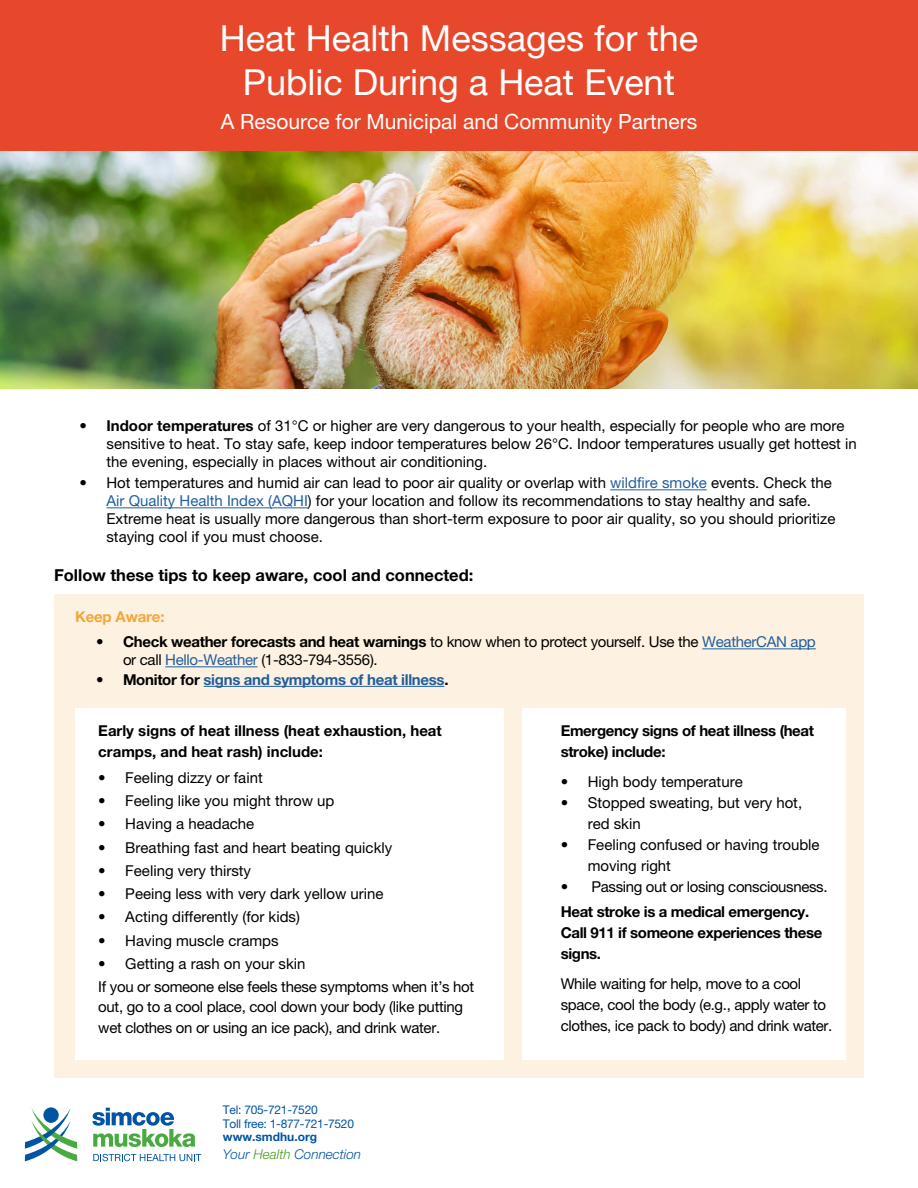
<style>
.page{position:relative;width:918px;height:1188px;background:#fff}
.page>*{position:absolute;margin:0;border:0;box-sizing:border-box;transform-origin:0 0}
.t1{font:36px/43.2px "Helvetica Neue";color:#fff;text-align:center}
.t2{font:21px "Helvetica Neue";color:#fff}
.t3{font:700 16.5px "Helvetica Neue";color:#000}
.t4{font:15px/18px "Helvetica Neue";color:#000}
.t5{font:15px/21px "Helvetica Neue";letter-spacing:-.02em;color:#000}
.t6{font:700 15px/21px "Helvetica Neue";letter-spacing:-.025em;color:#000}
.t7{font:700 15px/20.2px "Helvetica Neue";color:#000}
.t8{font:700 15px "Helvetica Neue";letter-spacing:-.02em;color:#215e9e}
.t9{font:15px "Helvetica Neue";letter-spacing:-.025em;color:#000}
.t10{font:700 15px "Helvetica Neue";letter-spacing:-.01em;color:#f4a639}
.t11{font:italic 300 13.5px "Helvetica Neue";color:#0054a4}
.t12{font:12px/13.5px "Helvetica Neue";letter-spacing:-.02em;color:#0054a4}
.t13{font:700 12px "Helvetica Neue";color:#0054a4}
.s1{font-weight:700}
.s2{color:#215e9e}
.s3{color:#000}
.s4{color:#479d22}
</style>
<div class="page">
<div style="left:54px;top:594px;width:810px;height:484px;background:#fdf2e1"></div>
<div style="left:523px;top:708px;width:323px;height:352px;background:#fff"></div>
<div style="left:76px;top:708px;width:428px;height:352px;background:#fff"></div>
<img style="left:0;top:151px;width:918px;height:237px">
<svg style="left:25px;top:1108px;width:52px;height:53px"></svg>
<svg style="left:92px;top:1108px;width:103px;height:39px"></svg>
<svg style="left:93px;top:1154px;width:108px;height:7px"></svg>
<div style="left:0;top:0;width:918px;height:151px;background:#e7482b"></div>
<hr style="left:610px;top:489px;width:97px;height:1px;background:#215e9e">
<hr style="left:106px;top:507px;width:202px;height:1px;background:#215e9e">
<hr style="left:702px;top:648px;width:114px;height:1px;background:#215e9e">
<hr style="left:165px;top:666px;width:93px;height:1px;background:#215e9e">
<hr style="left:204px;top:686px;width:240px;height:1px;background:#215e9e">
<h1 class="t1" style="left:220px;top:17px;width:480px">Heat Health Messages for the<br>Public During a Heat Event</h1>
<h2 class="t2" style="left:221px;top:109px;width:478px">A Resource for Municipal and Community Partners</h2>
<p class="t4" style="left:106px;top:417px;width:752px;text-indent:-27px"><span class="s1">• Indoor temperatures</span> of 31°C or higher are very dangerous to your health, especially for people who are more sensitive to heat. To stay safe, keep indoor temperatures below 26°C. Indoor temperatures usually get hottest in the evening, especially in places without air conditioning.</p>
<p class="t4" style="left:106px;top:474px;width:731px;text-indent:-27px">• Hot temperatures and humid air can lead to poor air quality or overlap with <span class="s2">wildfire smoke</span> events. Check the <span class="s2">Air Quality Health Index (AQHI</span>) for your location and follow its recommendations to stay healthy and safe.<br>Extreme heat is usually more dangerous than short-term exposure to poor air quality, so you should prioritize staying cool if you must choose.</p>
<p class="t3" style="left:54px;top:565px;width:421px">Follow these tips to keep aware, cool and connected:</p>
<p class="t10" style="left:75px;top:607px;width:91px">Keep Aware:</p>
<p class="t5" style="left:123px;top:633px;width:694px;line-height:18px;text-indent:-27px"><span class="s1">• Check weather forecasts and heat warnings</span> to know when to protect yourself. Use the <span class="s2">WeatherCAN app </span>or call <span class="s2">Hello-Weather</span> (1-833-794-3556).</p>
<p class="t8" style="left:96px;top:670px;width:354px"><span class="s3">• Monitor for</span> signs and symptoms of heat illness<span class="s3">.</span></p>
<p class="t7" style="left:98px;top:721px;width:345px">Early signs of heat illness (heat exhaustion, heat cramps, and heat rash) include:</p>
<p class="t4" style="left:98px;top:768px;width:166px">• Feeling dizzy or faint</p>
<p class="t4" style="left:98px;top:792px;width:238px">• Feeling like you might throw up</p>
<p class="t4" style="left:98px;top:815px;width:157px">• Having a headache</p>
<p class="t4" style="left:98px;top:838px;width:295px">• Breathing fast and heart beating quickly</p>
<p class="t4" style="left:98px;top:861px;width:154px">• Feeling very thirsty</p>
<p class="t4" style="left:98px;top:885px;width:287px">• Peeing less with very dark yellow urine</p>
<p class="t4" style="left:98px;top:908px;width:203px">• Acting differently (for kids)</p>
<p class="t4" style="left:98px;top:931px;width:182px">• Having muscle cramps</p>
<p class="t5" style="left:98px;top:952px;width:378px;line-height:23.2px">• Getting a rash on your skin<br>If you or someone else feels these symptoms when it’s hot</p>
<p class="t5" style="left:98px;top:997px;width:366px;line-height:20.2px">out, go to a cool place, cool down your body (like putting wet clothes on or using an ice pack), and drink water.</p>
<p class="t12" style="left:223px;top:1103px;width:133px">Tel: 705-721-7520<br>Toll free: 1-877-721-7520</p>
<p class="t13" style="left:223px;top:1129px;width:96px">www.smdhu.org</p>
<p class="t11" style="left:223px;top:1146px;width:140px">Your <span class="s4">Health</span> Connection</p>
<p class="t6" style="left:561px;top:720px;width:255px">Emergency signs of heat illness (heat stroke) include:</p>
<p class="t4" style="left:561px;top:772px;width:184px">• High body temperature</p>
<p class="t4" style="left:588px;top:792px;width:216px;line-height:21px;text-indent:-27px">• Stopped sweating, but very hot, red skin</p>
<p class="t4" style="left:588px;top:834px;width:233px;line-height:21px;text-indent:-27px">• Feeling confused or having trouble moving right</p>
<p class="t9" style="left:561px;top:878px;width:268px">• Passing out or losing consciousness.</p>
<p class="t6" style="left:561px;top:901px;width:263px">Heat stroke is a medical emergency.<br>Call 911 if someone experiences these signs.</p>
<p class="t5" style="left:561px;top:973px;width:273px">While waiting for help, move to a cool space, cool the body (e.g., apply water to clothes, ice pack to body) and drink water.</p>
</div>
